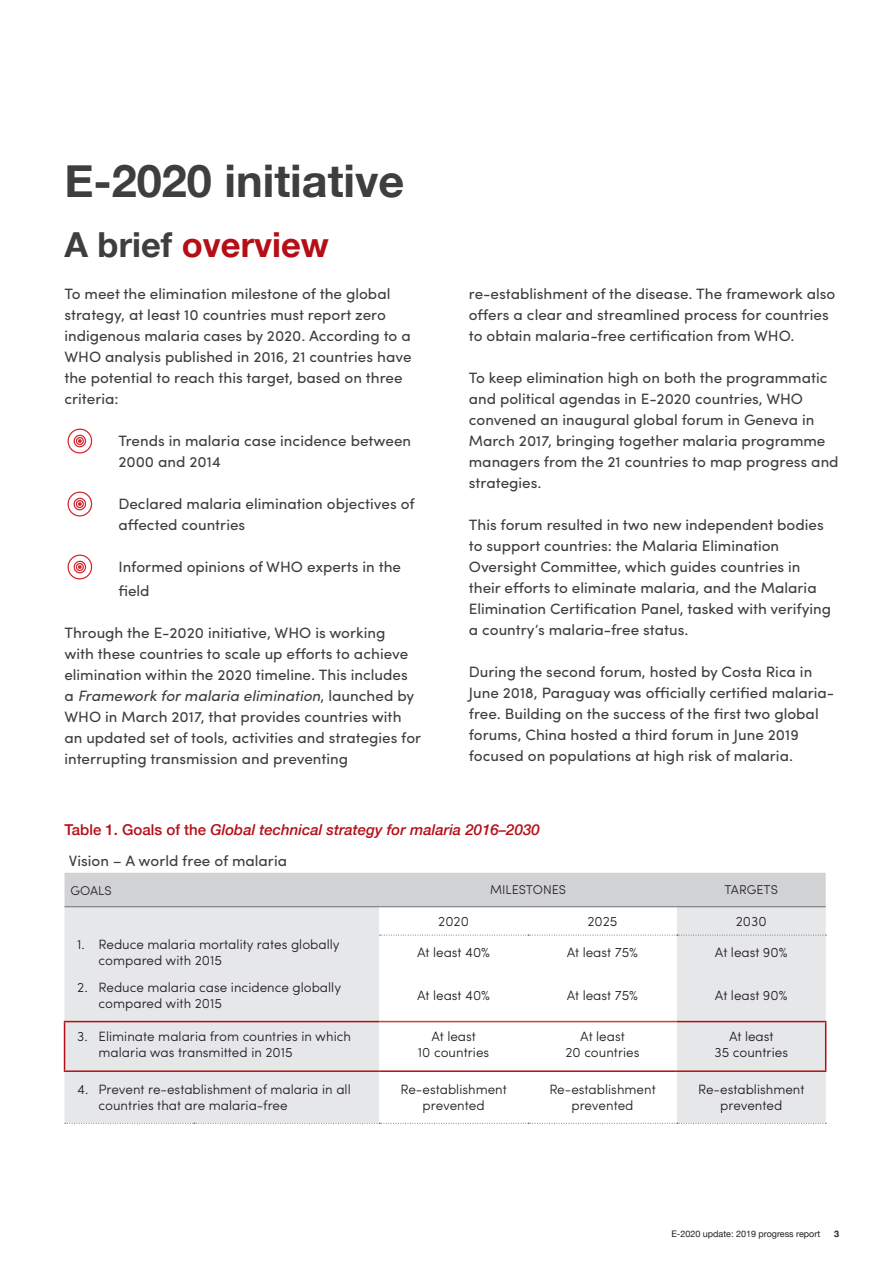
<style>
.page{position:relative;width:893px;height:1263px;background:#fff}
.page>*{position:absolute;margin:0;border:0;box-sizing:border-box;transform-origin:0 0}
.t1{font:700 45px "Helvetica Neue";color:#3e3e3f}
.Subheader{font:700 34.5px "Helvetica Neue";color:#b50e16}
.Body{font:15px/21px "Sofia Pro";color:#3e3e3f}
.Sub2{font:italic 500 15px "Helvetica Neue";color:#b50e16}
.t2{font:300 13.5px/16.2px "Sofia Pro";color:#231f20;text-align:center}
.t3{font:300 12.75px "Sofia Pro";color:#231f20}
.t4{font:9px "Helvetica Neue";color:#231f20}
.t5{font:700 9px "Helvetica Neue";color:#231f20}
.s1{color:#3e3e3f}
.s2{font-style:italic}
.s3{font-style:normal}
</style>
<div class="page">
<svg style="left:67px;top:428px;width:26px;height:26px"></svg>
<svg style="left:67px;top:491px;width:26px;height:26px"></svg>
<svg style="left:67px;top:554px;width:26px;height:26px"></svg>
<div style="left:65px;top:873px;width:761px;height:33px;background:#d1d2d4"></div>
<div style="left:65px;top:907px;width:761px;height:216px;background:#e6e7e9"></div>
<svg style="left:379px;top:907px;width:298px;height:216px"></svg>
<hr style="left:65px;top:906px;width:129px;height:1px;background:#6c6d70">
<hr style="left:194px;top:906px;width:185px;height:1px;background:#6c6d70">
<hr style="left:379px;top:906px;width:149px;height:1px;background:#6c6d70">
<hr style="left:528px;top:906px;width:149px;height:1px;background:#6c6d70">
<hr style="left:677px;top:906px;width:149px;height:1px;background:#6c6d70">
<hr style="left:64px;top:1021px;width:130px;height:1px;background:#b50e16">
<hr style="left:64px;top:1022px;width:1px;height:48px;background:#b50e16">
<hr style="left:194px;top:1021px;width:185px;height:1px;background:#b50e16">
<hr style="left:677px;top:1021px;width:149px;height:1px;background:#b50e16">
<hr style="left:825px;top:1022px;width:1px;height:48px;background:#b50e16">
<hr style="left:64px;top:1070px;width:130px;height:2px;background:#b50e16">
<hr style="left:194px;top:1070px;width:185px;height:2px;background:#b50e16">
<hr style="left:379px;top:1070px;width:149px;height:2px;background:#b50e16">
<hr style="left:528px;top:1070px;width:149px;height:2px;background:#b50e16">
<hr style="left:677px;top:1070px;width:149px;height:2px;background:#b50e16">
<hr style="left:379px;top:1021px;width:149px;height:1px;background:#c24730">
<hr style="left:528px;top:1021px;width:149px;height:1px;background:#c24730">
<svg style="left:380px;top:935px;width:446px;height:1px"></svg>
<svg style="left:65px;top:1123px;width:761px;height:1px"></svg>
<p class="t1" style="left:64px;top:146px;width:341px">E-2020 initiative</p>
<p class="Subheader" style="left:64px;top:217px;width:266px"><span class="s1">A brief</span> overview</p>
<p class="Body" style="left:64px;top:282px;width:349px">To meet the elimination milestone of the global strategy, at least 10 countries must report zero indigenous malaria cases by 2020. According to a WHO analysis published in 2016, 21 countries have the potential to reach this target, based on three criteria:</p>
<p class="Body" style="left:118px;top:429px;width:294px">Trends in malaria case incidence between<br>2000 and 2014</p>
<p class="Body" style="left:118px;top:492px;width:298px">Declared malaria elimination objectives of affected countries</p>
<p class="Body" style="left:118px;top:554px;width:284px;line-height:24px">Informed opinions of WHO experts in the field</p>
<p class="Body" style="left:64px;top:621px;width:358px">Through the E-2020 initiative, WHO is working<br>with these countries to scale up efforts to achieve elimination within the 2020 timeline. This includes<br>a <span class="s2">Framework for malaria elimination</span>, launched by WHO in March 2017, that provides countries with an updated set of tools, activities and strategies for interrupting transmission and preventing</p>
<p class="Body" style="left:469px;top:282px;width:368px">re-establishment of the disease. The framework also offers a clear and streamlined process for countries to obtain malaria-free certification from WHO.</p>
<p class="Body" style="left:469px;top:366px;width:371px">To keep elimination high on both the programmatic and political agendas in E-2020 countries, WHO convened an inaugural global forum in Geneva in March 2017, bringing together malaria programme managers from the 21 countries to map progress and strategies.</p>
<p class="Body" style="left:469px;top:513px;width:364px">This forum resulted in two new independent bodies to support countries: the Malaria Elimination Oversight Committee, which guides countries in their efforts to eliminate malaria, and the Malaria Elimination Certification Panel, tasked with verifying a country’s malaria-free status.</p>
<p class="Body" style="left:469px;top:660px;width:367px">During the second forum, hosted by Costa Rica in June 2018, Paraguay was officially certified malaria&shy;free. Building on the success of the first two global forums, China hosted a third forum in June 2019 focused on populations at high risk of malaria.</p>
<p class="Sub2" style="left:65px;top:817px;width:477px"><span class="s3">Table 1. Goals of the</span> Global technical strategy for malaria 2016–2030</p>
<p class="Body" style="left:69px;top:849px;width:220px">Vision – A world free of malaria</p>
<p class="t3" style="left:71px;top:881px;width:43px">GOALS</p>
<p class="t3" style="left:490px;top:880px;width:77px">MILESTONES</p>
<p class="t3" style="left:724px;top:880px;width:55px">TARGETS</p>
<p class="t2" style="left:438px;top:912px;width:32px">2020</p>
<p class="t2" style="left:587px;top:912px;width:31px">2025</p>
<p class="t2" style="left:736px;top:912px;width:32px">2030</p>
<p class="t2" style="left:99px;top:935px;width:243px;text-align:left;text-indent:-21px">1. Reduce malaria mortality rates globally compared with 2015</p>
<p class="t2" style="left:417px;top:943px;width:74px">At least 40%</p>
<p class="t2" style="left:567px;top:943px;width:73px">At least 75%</p>
<p class="t2" style="left:715px;top:943px;width:74px">At least 90%</p>
<p class="t2" style="left:99px;top:978px;width:244px;text-align:left;text-indent:-21px">2. Reduce malaria case incidence globally compared with 2015</p>
<p class="t2" style="left:417px;top:986px;width:74px">At least 40%</p>
<p class="t2" style="left:567px;top:986px;width:73px">At least 75%</p>
<p class="t2" style="left:715px;top:986px;width:74px">At least 90%</p>
<p class="t2" style="left:99px;top:1027px;width:254px;text-align:left;text-indent:-21px">3. Eliminate malaria from countries in which malaria was transmitted in 2015</p>
<p class="t2" style="left:418px;top:1027px;width:73px">At least<br>10 countries</p>
<p class="t2" style="left:565px;top:1027px;width:76px">At least<br>20 countries</p>
<p class="t2" style="left:714px;top:1027px;width:75px">At least<br>35 countries</p>
<p class="t2" style="left:99px;top:1080px;width:254px;text-align:left;text-indent:-21px">4. Prevent re-establishment of malaria in all countries that are malaria-free</p>
<p class="t2" style="left:400px;top:1080px;width:108px">Re-establishment prevented</p>
<p class="t2" style="left:549px;top:1080px;width:108px">Re-establishment prevented</p>
<p class="t2" style="left:698px;top:1080px;width:108px">Re-establishment prevented</p>
<p class="t4" style="left:671px;top:1227px;width:150px">E-2020 update: 2019 progress report</p>
<p class="t5" style="left:834px;top:1227px;width:7px">3</p>
</div>
